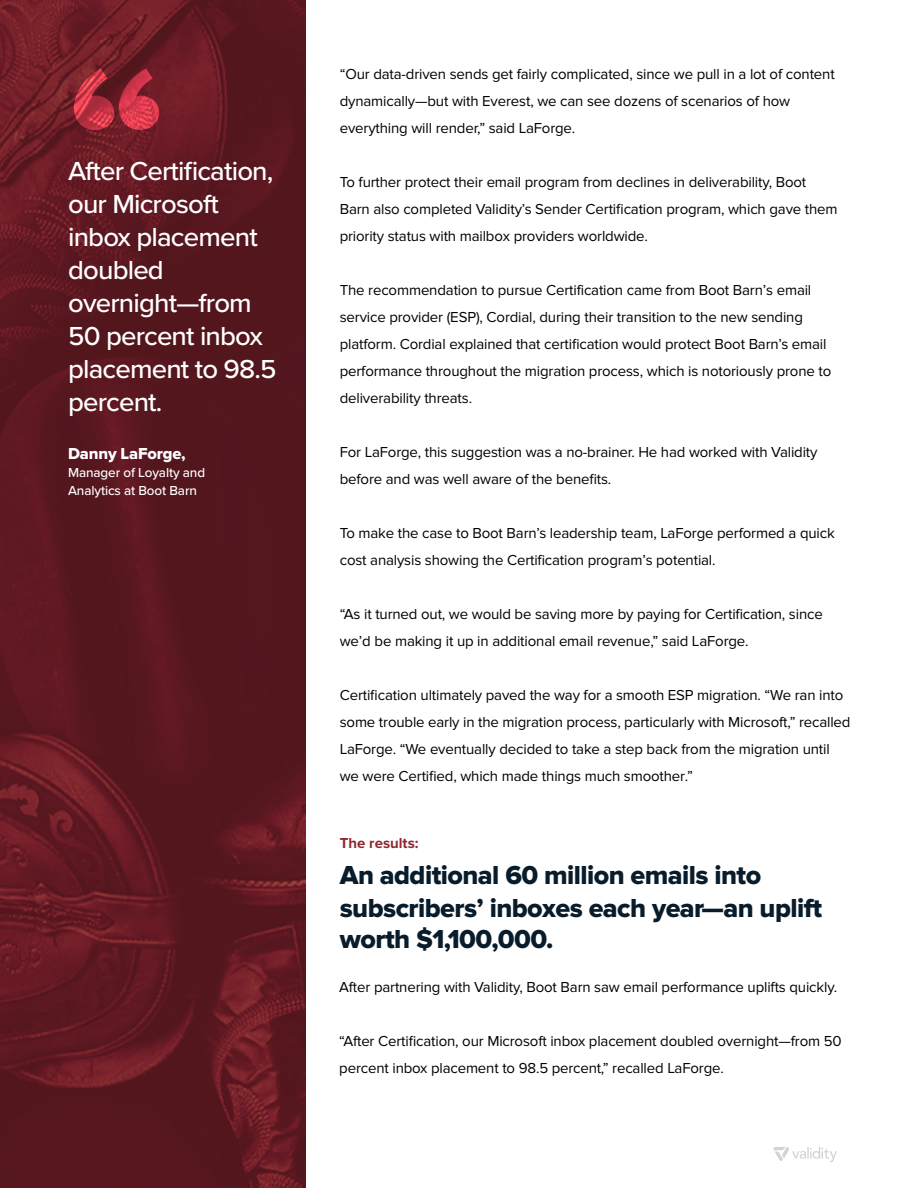
<style>
.page{position:relative;width:918px;height:1188px;background:#fff}
.page>*{position:absolute;margin:0;border:0;box-sizing:border-box;transform-origin:0 0}
.t1{font:800 150px "Termina";color:#fff}
.t2{font:500 27px/33px "Proxima Nova";letter-spacing:-.03em;color:#fff}
.t3{font:27px/32.4px "Proxima Nova Extrabld";letter-spacing:-.02em;color:#081c2b}
.t4{font:16.5px "Proxima Nova Extrabld";letter-spacing:-.01em;color:#fff}
.t5{font:15px/27px "Proxima Nova";letter-spacing:-.01em;color:#000}
.t6{font:700 15px "Proxima Nova";color:#8e2833}
.t7{font:500 13.5px/18px "Proxima Nova";letter-spacing:-.01em;color:#fff}
</style>
<div class="page">
<svg style="left:774px;top:1147px;width:63px;height:15px"></svg>
<img style="left:0;top:0;width:306px;height:1188px">
<h1 class="t1" style="left:68px;top:13px;width:98px">“</h1>
<h2 class="t2" style="left:68px;top:154px;width:210px">After Certification, our Microsoft inbox placement doubled overnight—from<br>50 percent inbox placement to 98.5 percent.</h2>
<p class="t4" style="left:68px;top:444px;width:119px">Danny LaForge,</p>
<p class="t7" style="left:68px;top:463px;width:139px">Manager of Loyalty and<br>Analytics at Boot Barn</p>
<p class="t5" style="left:340px;top:61px;width:497px">“Our data-driven sends get fairly complicated, since we pull in a lot of content dynamically—but with Everest, we can see dozens of scenarios of how everything will render,” said LaForge.</p>
<p class="t5" style="left:340px;top:169px;width:499px">To further protect their email program from declines in deliverability, Boot<br>Barn also completed Validity’s Sender Certification program, which gave them priority status with mailbox providers worldwide.</p>
<p class="t5" style="left:340px;top:277px;width:493px">The recommendation to pursue Certification came from Boot Barn’s email service provider (ESP), Cordial, during their transition to the new sending platform. Cordial explained that certification would protect Boot Barn’s email performance throughout the migration process, which is notoriously prone to deliverability threats.</p>
<p class="t5" style="left:340px;top:439px;width:479px">For LaForge, this suggestion was a no-brainer. He had worked with Validity before and was well aware of the benefits.</p>
<p class="t5" style="left:340px;top:520px;width:497px">To make the case to Boot Barn’s leadership team, LaForge performed a quick cost analysis showing the Certification program’s potential.</p>
<p class="t5" style="left:340px;top:601px;width:485px">“As it turned out, we would be saving more by paying for Certification, since we’d be making it up in additional email revenue,” said LaForge.</p>
<p class="t5" style="left:340px;top:682px;width:512px">Certification ultimately paved the way for a smooth ESP migration. “We ran into some trouble early in the migration process, particularly with Microsoft,” recalled LaForge. “We eventually decided to take a step back from the migration until we were Certified, which made things much smoother.”</p>
<p class="t6" style="left:340px;top:835px;width:80px">The results:</p>
<h2 class="t3" style="left:340px;top:859px;width:484px">An additional 60 million emails into subscribers’ inboxes each year—an uplift worth $1,100,000.</h2>
<p class="t5" style="left:339px;top:974px;width:499px">After partnering with Validity, Boot Barn saw email performance uplifts quickly.</p>
<p class="t5" style="left:339px;top:1028px;width:504px">“After Certification, our Microsoft inbox placement doubled overnight—from 50 percent inbox placement to 98.5 percent,” recalled LaForge.</p>
</div>
